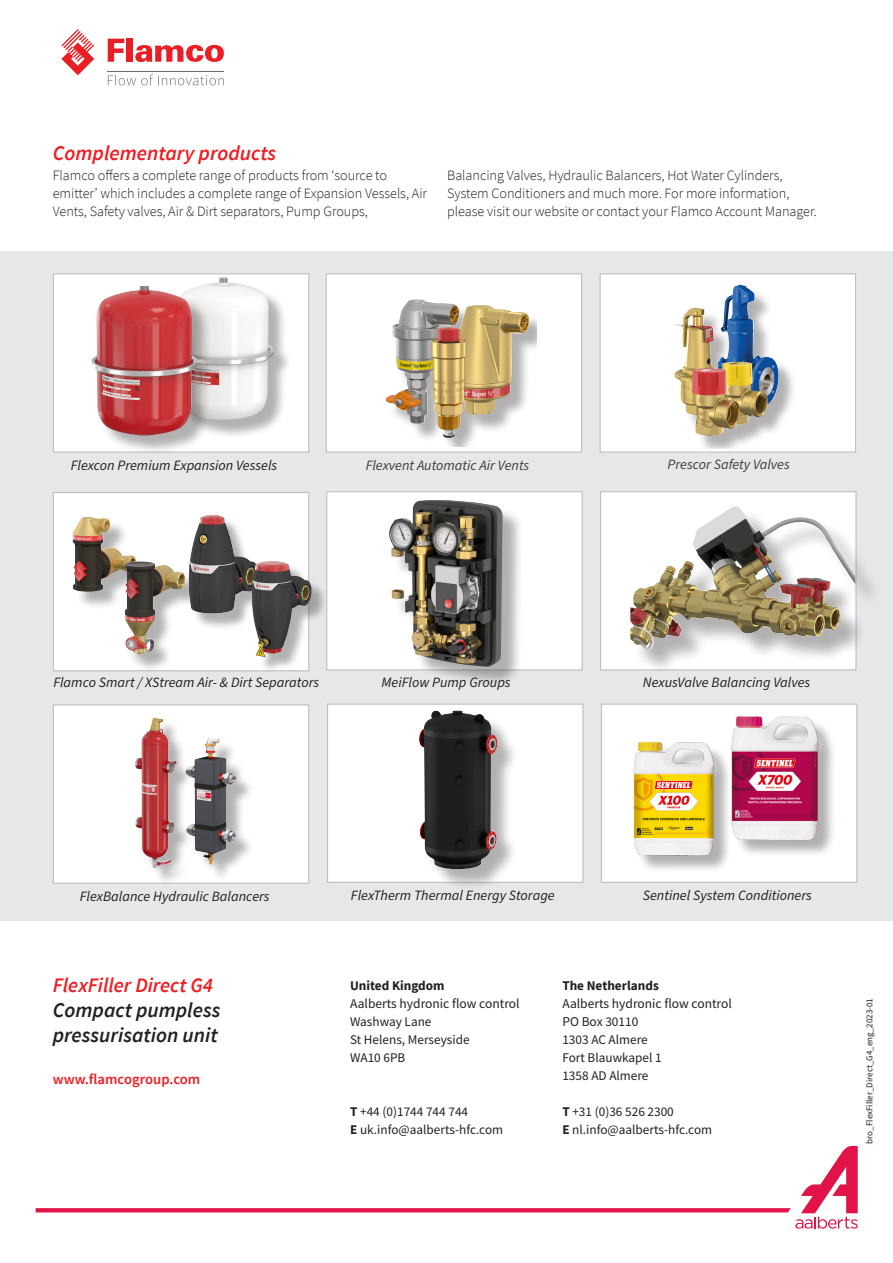
<style>
.page{position:relative;width:893px;height:1263px;background:#fff}
.page>*{position:absolute;margin:0;border:0;box-sizing:border-box;transform-origin:0 0}
.t1{font:italic 600 21px "Source Sans Pro";color:#231f20}
.t2{font:italic 600 21px "Source Sans Pro";color:#ee1d23}
.t3{font:italic 600 20.55px "Source Sans Pro";color:#ee1d23}
.t4{font:600 14.7px "Source Sans Pro";color:#ee1d23}
.t5{font:300 14.25px/18px "Source Sans Pro";letter-spacing:-.005em;color:#231f20}
.Caption_center{font:italic 14.25px "Source Sans Pro";color:#231f20}
.t6{font:italic 14.25px "Source Sans Pro";color:#3e3e3f}
.bodytext{font:13.5px "Source Sans Pro";color:#231f20}
.bodytext-2{font:13.2px "Source Sans Pro";color:#231f20}
.bodytext-3{font:700 13.2px "Source Sans Pro";color:#231f20}
.t7{font:9px "Source Sans Pro";color:#231f20}
.s1{font-weight:700}
.s2{font-size:13.2px}
</style>
<div class="page">
<svg style="left:36px;top:1146px;width:822px;height:83px"></svg>
<svg style="left:108px;top:39px;width:16px;height:23px"></svg>
<div style="left:127px;top:39px;width:6px;height:23px;background:#eb1e25"></div>
<svg style="left:135px;top:45px;width:89px;height:17px"></svg>
<svg style="left:61px;top:29px;width:33px;height:46px"></svg>
<svg style="left:108px;top:74px;width:116px;height:11px"></svg>
<hr style="left:108px;top:72px;width:116px;height:1px;background:#6c6d70">
<div style="left:0;top:251px;width:893px;height:669px;background:#e6e7e9"></div>
<div style="left:326px;top:273px;width:256px;height:180px;background:#fff;border:1px solid #bcbdc0"></div>
<div style="left:388px;top:302px;width:149px;height:144px;background:#231f20;opacity:.35"></div>
<img style="left:385px;top:300px;width:147px;height:138px">
<div style="left:600px;top:273px;width:256px;height:180px;background:#fff;border:1px solid #bcbdc0"></div>
<div style="left:677px;top:287px;width:120px;height:162px;background:#231f20;opacity:.35"></div>
<img style="left:674px;top:285px;width:105px;height:151px">
<div style="left:53px;top:704px;width:256px;height:180px;background:#fff;border:1px solid #bcbdc0"></div>
<div style="left:138px;top:720px;width:57px;height:166px;background:#231f20;opacity:.35"></div>
<img style="left:135px;top:718px;width:42px;height:150px">
<div style="left:189px;top:741px;width:65px;height:142px;background:#231f20;opacity:.35"></div>
<img style="left:186px;top:738px;width:50px;height:126px">
<div style="left:326px;top:491px;width:257px;height:179px;background:#fff;border:1px solid #bcbdc0"></div>
<div style="left:392px;top:503px;width:131px;height:184px;background:#231f20;opacity:.35"></div>
<img style="left:389px;top:500px;width:114px;height:167px">
<div style="left:601px;top:703px;width:256px;height:180px;background:#fff;border:1px solid #bcbdc0"></div>
<img style="left:633px;top:742px;width:94px;height:128px">
<img style="left:708px;top:703px;width:134px;height:153px">
<div style="left:53px;top:273px;width:256px;height:180px;background:#fff;border:1px solid #bcbdc0"></div>
<div style="left:179px;top:280px;width:113px;height:160px;background:#231f20;opacity:.35"></div>
<img style="left:179px;top:278px;width:95px;height:143px">
<div style="left:94px;top:288px;width:123px;height:167px;background:#231f20;opacity:.35"></div>
<img style="left:91px;top:286px;width:106px;height:150px">
<div style="left:600px;top:491px;width:256px;height:179px;background:#fff;border:1px solid #bcbdc0"></div>
<div style="left:634px;top:510px;width:247px;height:165px;background:#231f20;opacity:.35"></div>
<img style="left:630px;top:506px;width:105px;height:144px">
<div style="left:327px;top:703px;width:256px;height:180px;background:#fff;border:1px solid #bcbdc0"></div>
<div style="left:422px;top:713px;width:97px;height:178px;background:#231f20;opacity:.35"></div>
<img style="left:419px;top:710px;width:78px;height:159px">
<div style="left:53px;top:492px;width:256px;height:179px;background:#fff;border:1px solid #bcbdc0"></div>
<div style="left:75px;top:519px;width:80px;height:91px;background:#231f20;opacity:.35"></div>
<img style="left:72px;top:517px;width:64px;height:75px">
<div style="left:127px;top:564px;width:76px;height:109px;background:#231f20;opacity:.35"></div>
<img style="left:124px;top:561px;width:62px;height:94px">
<div style="left:191px;top:517px;width:84px;height:113px;background:#231f20;opacity:.35"></div>
<img style="left:189px;top:515px;width:69px;height:98px">
<div style="left:254px;top:563px;width:74px;height:110px;background:#231f20;opacity:.35"></div>
<img style="left:252px;top:561px;width:59px;height:96px">
<p class="t2" style="left:53px;top:140px;width:225px">Complementary products</p>
<p class="t5" style="left:53px;top:166px;width:376px">Flamco offers a complete range of products from ‘source to emitter’ which includes a complete range of Expansion Vessels, Air<br>Vents, Safety valves, Air &amp; Dirt separators, Pump Groups,</p>
<p class="t5" style="left:447px;top:166px;width:371px">Balancing Valves, Hydraulic Balancers, Hot Water Cylinders,<br>System Conditioners and much more. For more information, please visit our website or contact your Flamco Account Manager.</p>
<p class="Caption_center" style="left:71px;top:456px;width:208px">Flexcon Premium Expansion Vessels</p>
<p class="t6" style="left:366px;top:456px;width:165px">Flexvent Automatic Air Vents</p>
<p class="t6" style="left:668px;top:455px;width:124px">Prescor Safety Valves</p>
<p class="Caption_center" style="left:53px;top:673px;width:267px">Flamco Smart / XStream Air- &amp; Dirt Separators</p>
<p class="Caption_center" style="left:382px;top:673px;width:131px">MeiFlow Pump Groups</p>
<p class="Caption_center" style="left:643px;top:673px;width:169px">NexusValve Balancing Valves</p>
<p class="Caption_center" style="left:80px;top:886px;width:191px">FlexBalance Hydraulic Balancers</p>
<p class="t3" style="left:53px;top:972px;width:162px">FlexFiller Direct G4</p>
<p class="t1" style="left:53px;top:996px;width:169px">Compact pumpless</p>
<p class="t1" style="left:53px;top:1021px;width:166px">pressurisation unit</p>
<p class="t4" style="left:53px;top:1069px;width:149px">www.flamcogroup.com</p>
<p class="Caption_center" style="left:351px;top:885px;width:205px">FlexTherm Thermal Energy Storage</p>
<p class="Caption_center" style="left:643px;top:885px;width:171px">Sentinel System Conditioners</p>
<p class="bodytext-3" style="left:350px;top:977px;width:96px">United Kingdom</p>
<p class="bodytext" style="left:350px;top:995px;width:171px">Aalberts hydronic flow control</p>
<p class="bodytext-2" style="left:350px;top:1013px;width:83px">Washway Lane</p>
<p class="bodytext-2" style="left:350px;top:1031px;width:121px">St Helens, Merseyside</p>
<p class="bodytext-2" style="left:350px;top:1049px;width:57px">WA10 6PB</p>
<p class="bodytext-2" style="left:350px;top:1103px;width:120px"><span class="s1">T</span> +44 (0)1744 744 744</p>
<p class="bodytext-2" style="left:350px;top:1121px;width:155px"><span class="s1">E</span> uk.info@aalberts-hfc.com</p>
<p class="bodytext-3" style="left:562px;top:977px;width:98px">The Netherlands</p>
<p class="bodytext" style="left:562px;top:995px;width:171px">Aalberts hydronic flow control</p>
<p class="bodytext" style="left:562px;top:1013px;width:77px">PO Box <span class="s2">30110</span></p>
<p class="bodytext-2" style="left:562px;top:1031px;width:87px">1303 AC Almere</p>
<p class="bodytext-2" style="left:562px;top:1049px;width:101px">Fort Blauwkapel 1</p>
<p class="bodytext-2" style="left:562px;top:1067px;width:88px">1358 AD Almere</p>
<p class="bodytext-2" style="left:562px;top:1103px;width:113px"><span class="s1">T</span> +31 (0)36 526 2300</p>
<p class="bodytext-2" style="left:562px;top:1121px;width:151px"><span class="s1">E</span> nl.info@aalberts-hfc.com</p>
<p class="t7" style="left:864px;top:1143px;width:147px;rotate:-90deg">bro_FlexFiller_Direct_G4_eng_2023-01</p>
</div>
